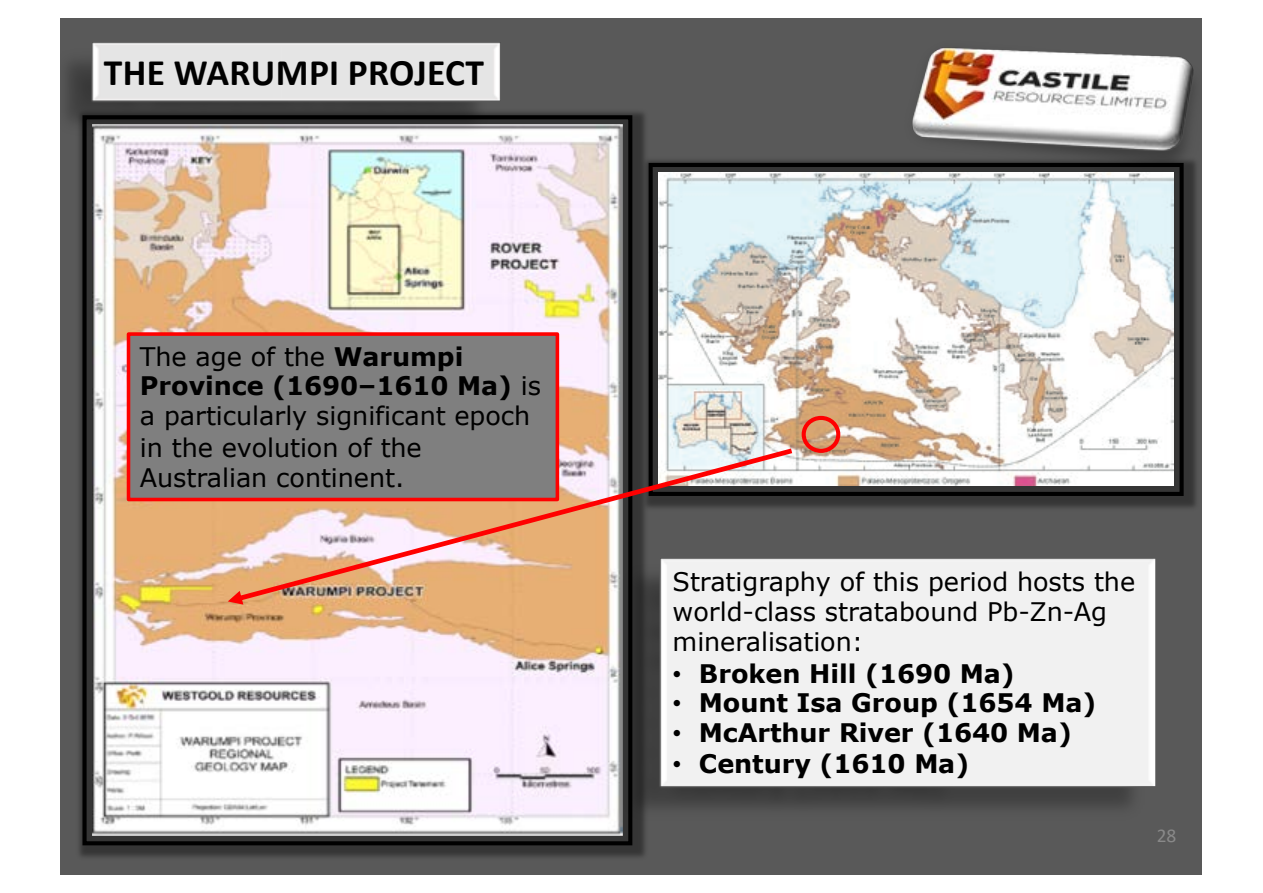
<style>
.page{position:relative;width:1263px;height:893px;background:#fff}
.page>*{position:absolute;margin:0;border:0;box-sizing:border-box;transform-origin:0 0}
.t1{font:700 37.5px "Calibri";letter-spacing:.005em;color:#000}
.t2{font:25.5px/30.3px "Verdana";color:#000}
.t3{font:700 25.5px "Verdana";letter-spacing:-.005em;color:#000}
.t4{font:19.5px "Calibri";color:#898989}
.s1{font-weight:700}
.s2{font-family:"Arial";font-weight:400}
</style>
<div class="page">
<div style="left:60px;top:18px;width:1142px;height:856px;background:#595959"></div>
<img style="left:912px;top:47px;width:282px;height:107px">
<img style="left:79px;top:112px;width:566px;height:745px">
<img style="left:92px;top:125px;width:531px;height:710px">
<div style="left:82px;top:115px;width:550px;height:730px;border:4px solid #000"></div>
<img style="left:640px;top:154px;width:556px;height:354px">
<img style="left:659px;top:173px;width:515px;height:313px">
<div style="left:649px;top:163px;width:535px;height:333px;border:4px solid #000"></div>
<div style="left:802px;top:416px;width:38px;height:37px;border:4px solid #f00;border-radius:50%"></div>
<div style="left:129px;top:334px;width:429px;height:165px;background:#7f7f7f"></div>
<div style="left:127px;top:332px;width:432px;height:169px;border:4px solid #f00"></div>
<img style="left:614px;top:558px;width:542px;height:274px">
<svg style="left:228px;top:448px;width:564px;height:156px"></svg>
<img style="left:67px;top:42px;width:435px;height:115px">
<h1 class="t1" style="left:104px;top:49px;width:382px">THE WARUMPI PROJECT</h1>
<p class="t2" style="left:140px;top:340px;width:403px">The age of the <span class="s1">Warumpi<br>Province (1690–1610 Ma)</span> is a particularly significant epoch in the evolution of the<br>Australian continent.</p>
<p class="t2" style="left:673px;top:565px;width:464px">Stratigraphy of this period hosts the world-class stratabound Pb-Zn-Ag mineralisation:</p>
<p class="t3" style="left:673px;top:657px;width:344px"><span class="s2">•</span> Broken Hill (1690 Ma)</p>
<p class="t3" style="left:673px;top:686px;width:425px"><span class="s2">•</span> Mount Isa Group (1654 Ma)</p>
<p class="t3" style="left:673px;top:716px;width:401px"><span class="s2">•</span> McArthur River (1640 Ma)</p>
<p class="t3" style="left:673px;top:747px;width:298px"><span class="s2">•</span> Century (1610 Ma)</p>
<p class="t4" style="left:1157px;top:823px;width:21px">28</p>
</div>
